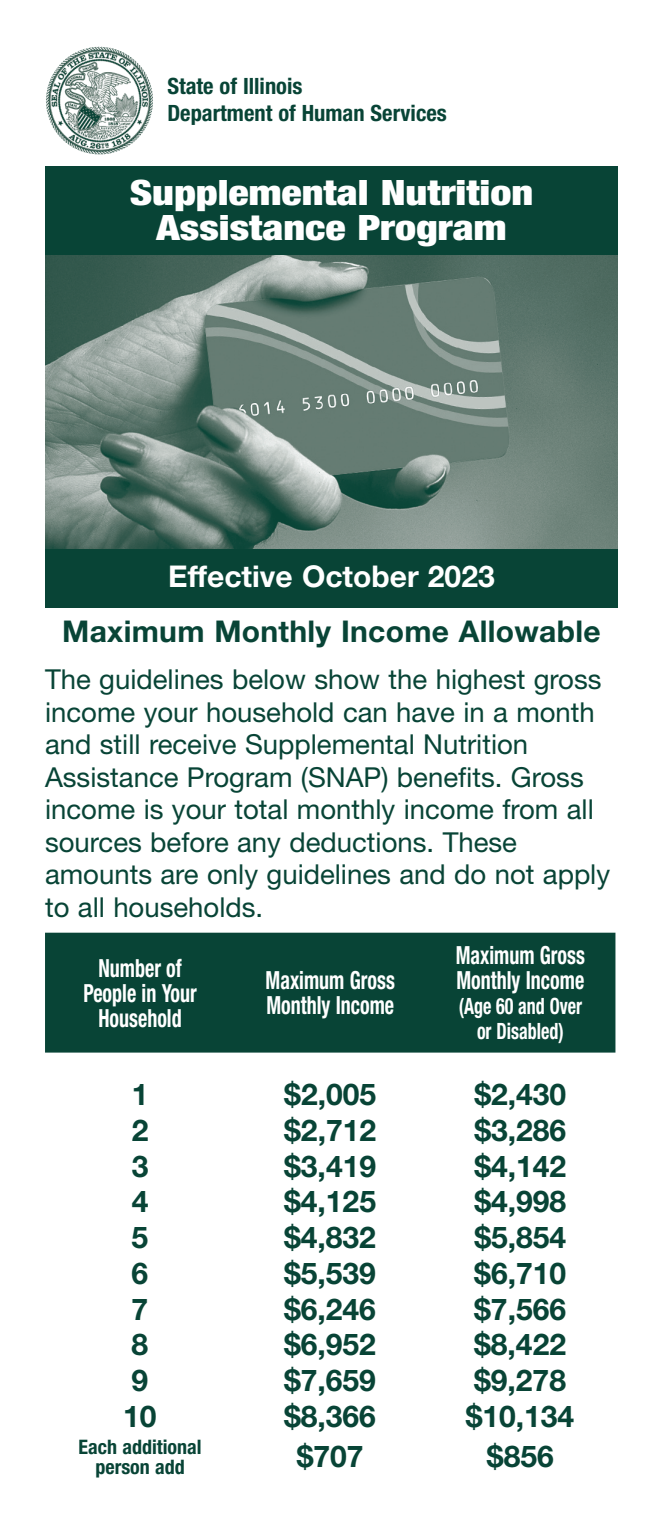
<style>
.page{position:relative;width:663px;height:1530px;background:#fff}
.page>*{position:absolute;margin:0;border:0;box-sizing:border-box;transform-origin:0 0}
.t1{font:900 condensed 35px/35px "Helvetica Neue LT Std";color:#fff;text-align:center;scale:1.2 1}
.t2{font:700 30px "Helvetica Neue LT Std";color:#084436}
.t3{font:700 30px "Helvetica Neue LT Std";color:#fff}
.t4{font:27.5px/32.5px "Helvetica Neue LT Std";color:#084436}
.t5{font:700 condensed 25px/25px "Helvetica Neue LT Std";color:#fff;scale:.8 1}
.t6{font:700 condensed 22.5px/27.5px "Helvetica Neue LT Std";color:#084436}
.t7{font:700 condensed 22.5px/25px "Helvetica Neue LT Std";color:#fff;text-align:center;scale:.8 1}
.t8{font:700 condensed 20px/20px "Helvetica Neue LT Std";color:#084436;text-align:center}
</style>
<div class="page">
<img style="left:45px;top:255px;width:573px;height:294px">
<div style="left:45px;top:549px;width:573px;height:59px;background:#084436"></div>
<div style="left:45px;top:167px;width:573px;height:88px;background:#084436"></div>
<img style="left:46px;top:47px;width:52px;height:68px">
<div style="left:45px;top:933px;width:570px;height:120px;background:#084436"></div>
<p class="t6" style="left:167px;top:72px;width:281px">State of Illinois<br>Department of Human Services</p>
<p class="t1" style="left:130px;top:175px;width:338px">Supplemental Nutrition<br>Assistance Program</p>
<p class="t3" style="left:168px;top:558px;width:328px">Effective October 2023</p>
<p class="t2" style="left:62px;top:613px;width:540px">Maximum Monthly Income Allowable</p>
<p class="t4" style="left:45px;top:663px;width:566px">The guidelines below show the highest gross income your household can have in a month and still receive Supplemental Nutrition Assistance Program (SNAP) benefits. Gross income is your total monthly income from all sources before any deductions. These amounts are only guidelines and do not apply to all households.</p>
<p class="t5" style="left:83px;top:955px;width:143px;text-align:center">Number of<br>People in Your<br>Household</p>
<p class="t5" style="left:265px;top:967px;width:163px">Maximum Gross<br>Monthly Income</p>
<p class="t5" style="left:455px;top:942px;width:163px">Maximum Gross<br>Monthly Income</p>
<p class="t7" style="left:458px;top:993px;width:155px">(Age 60 and Over or Disabled)</p>
<p class="t2" style="left:132px;top:1076px;width:18px">1</p>
<p class="t2" style="left:284px;top:1076px;width:93px">$2,005</p>
<p class="t2" style="left:474px;top:1076px;width:93px">$2,430</p>
<p class="t2" style="left:132px;top:1112px;width:18px">2</p>
<p class="t2" style="left:284px;top:1112px;width:93px">$2,712</p>
<p class="t2" style="left:474px;top:1112px;width:93px">$3,286</p>
<p class="t2" style="left:132px;top:1147px;width:18px">3</p>
<p class="t2" style="left:284px;top:1147px;width:93px">$3,419</p>
<p class="t2" style="left:474px;top:1147px;width:93px">$4,142</p>
<p class="t2" style="left:132px;top:1183px;width:18px">4</p>
<p class="t2" style="left:284px;top:1183px;width:93px">$4,125</p>
<p class="t2" style="left:474px;top:1183px;width:93px">$4,998</p>
<p class="t2" style="left:132px;top:1219px;width:18px">5</p>
<p class="t2" style="left:284px;top:1219px;width:93px">$4,832</p>
<p class="t2" style="left:474px;top:1219px;width:93px">$5,854</p>
<p class="t2" style="left:132px;top:1255px;width:18px">6</p>
<p class="t2" style="left:284px;top:1255px;width:93px">$5,539</p>
<p class="t2" style="left:474px;top:1255px;width:93px">$6,710</p>
<p class="t2" style="left:131px;top:1290px;width:18px">7</p>
<p class="t2" style="left:284px;top:1290px;width:93px">$6,246</p>
<p class="t2" style="left:474px;top:1290px;width:93px">$7,566</p>
<p class="t2" style="left:131px;top:1326px;width:18px">8</p>
<p class="t2" style="left:284px;top:1326px;width:93px">$6,952</p>
<p class="t2" style="left:474px;top:1326px;width:93px">$8,422</p>
<p class="t2" style="left:131px;top:1362px;width:18px">9</p>
<p class="t2" style="left:284px;top:1362px;width:93px">$7,659</p>
<p class="t2" style="left:474px;top:1362px;width:93px">$9,278</p>
<p class="t2" style="left:123px;top:1398px;width:35px">10</p>
<p class="t2" style="left:284px;top:1398px;width:93px">$8,366</p>
<p class="t2" style="left:466px;top:1398px;width:110px">$10,134</p>
<p class="t8" style="left:79px;top:1437px;width:124px">Each additional person add</p>
<p class="t2" style="left:297px;top:1438px;width:68px">$707</p>
<p class="t2" style="left:487px;top:1438px;width:68px">$856</p>
</div>
